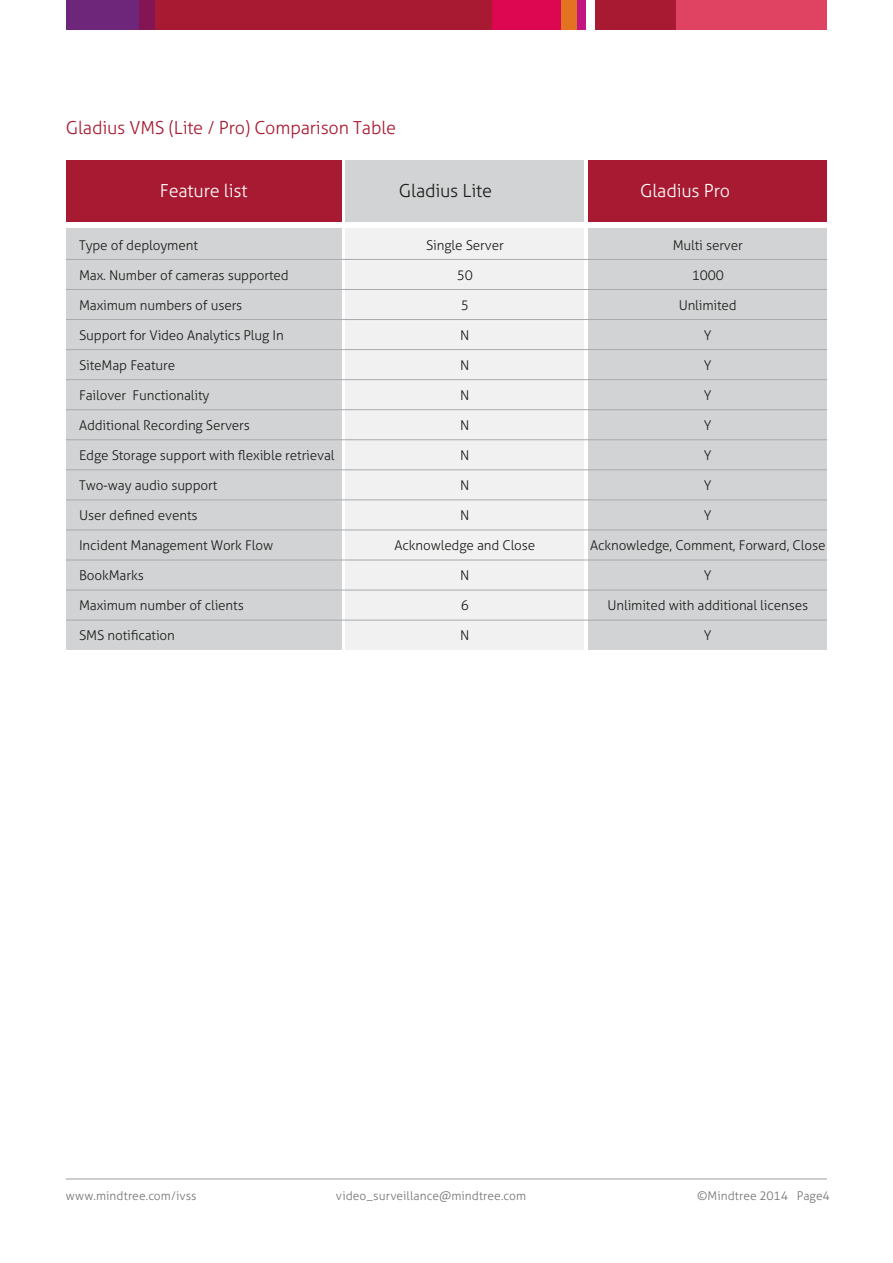
<style>
.page{position:relative;width:893px;height:1263px;background:#fff}
.page>*{position:absolute;margin:0;border:0;box-sizing:border-box;transform-origin:0 0}
.t1{font:300 18px "Aller Typo";letter-spacing:-.01em;color:#a81a31}
.t2{font:300 18px "Aller Typo";letter-spacing:-.01em;color:#fff}
.t3{font:300 18px "Aller Typo";letter-spacing:-.01em;color:#1d1d1b}
.t4{font:300 13.5px "Aller Typo";letter-spacing:-.01em;color:#1d1d1b}
.t5{font:300 12px "Aller Typo";letter-spacing:.005em;color:#747373}
</style>
<div class="page">
<div style="left:66px;top:161px;width:275px;height:61px;background:#a81a31"></div>
<div style="left:588px;top:161px;width:239px;height:61px;background:#a81a31"></div>
<div style="left:676px;top:0;width:151px;height:30px;background:#df4361"></div>
<div style="left:576px;top:0;width:10px;height:30px;background:#c21582"></div>
<div style="left:561px;top:0;width:16px;height:30px;background:#e37221"></div>
<div style="left:595px;top:0;width:81px;height:30px;background:#a81a31"></div>
<div style="left:155px;top:0;width:338px;height:30px;background:#a81a31"></div>
<div style="left:493px;top:0;width:68px;height:30px;background:#dc0651"></div>
<div style="left:66px;top:0;width:73px;height:30px;background:#6e267a"></div>
<div style="left:139px;top:0;width:16px;height:30px;background:#831554"></div>
<hr style="left:66px;top:1178px;width:761px;height:1px;background:#9d9d9c">
<div style="left:588px;top:228px;width:239px;height:422px;background:#d1d3d4"></div>
<div style="left:66px;top:228px;width:275px;height:422px;background:#d1d3d4"></div>
<div style="left:346px;top:228px;width:238px;height:422px;background:#f1f1f1"></div>
<div style="left:346px;top:161px;width:238px;height:61px;background:#d1d3d4"></div>
<hr style="left:66px;top:259px;width:761px;height:1px;background:#a7a9ac">
<hr style="left:66px;top:289px;width:761px;height:1px;background:#a7a9ac">
<hr style="left:66px;top:319px;width:761px;height:1px;background:#a7a9ac">
<hr style="left:66px;top:349px;width:761px;height:1px;background:#a7a9ac">
<hr style="left:66px;top:379px;width:761px;height:1px;background:#a7a9ac">
<hr style="left:66px;top:409px;width:761px;height:1px;background:#a7a9ac">
<hr style="left:66px;top:439px;width:761px;height:1px;background:#a7a9ac">
<hr style="left:66px;top:469px;width:761px;height:1px;background:#a7a9ac">
<hr style="left:66px;top:499px;width:761px;height:1px;background:#a7a9ac">
<hr style="left:66px;top:530px;width:761px;height:1px;background:#a7a9ac">
<hr style="left:66px;top:560px;width:761px;height:1px;background:#a7a9ac">
<hr style="left:66px;top:590px;width:761px;height:1px;background:#a7a9ac">
<hr style="left:66px;top:620px;width:761px;height:1px;background:#a7a9ac">
<h1 class="t1" style="left:66px;top:117px;width:332px">Gladius VMS (Lite / Pro) Comparison Table</h1>
<h1 class="t2" style="left:160px;top:180px;width:89px">Feature list</h1>
<h1 class="t3" style="left:399px;top:180px;width:95px">Gladius Lite</h1>
<h1 class="t2" style="left:640px;top:180px;width:91px">Gladius Pro</h1>
<p class="t4" style="left:79px;top:237px;width:120px">Type of deployment</p>
<p class="t4" style="left:79px;top:267px;width:211px">Max. Number of cameras supported</p>
<p class="t4" style="left:79px;top:297px;width:165px">Maximum numbers of users</p>
<p class="t4" style="left:79px;top:327px;width:206px">Support for Video Analytics Plug In</p>
<p class="t4" style="left:79px;top:357px;width:98px">SiteMap Feature</p>
<p class="t4" style="left:79px;top:387px;width:132px">Failover Functionality</p>
<p class="t4" style="left:79px;top:417px;width:172px">Additional Recording Servers</p>
<p class="t4" style="left:79px;top:447px;width:257px">Edge Storage support with flexible retrieval</p>
<p class="t4" style="left:79px;top:477px;width:140px">Two-way audio support</p>
<p class="t4" style="left:79px;top:507px;width:120px">User defined events</p>
<p class="t4" style="left:79px;top:537px;width:196px">Incident Management Work Flow</p>
<p class="t4" style="left:79px;top:567px;width:66px">BookMarks</p>
<p class="t4" style="left:79px;top:597px;width:166px">Maximum number of clients</p>
<p class="t4" style="left:79px;top:627px;width:97px">SMS notification</p>
<p class="t4" style="left:426px;top:237px;width:79px">Single Server</p>
<p class="t4" style="left:457px;top:267px;width:18px">50</p>
<p class="t4" style="left:461px;top:297px;width:10px">5</p>
<p class="t4" style="left:460px;top:327px;width:11px">N</p>
<p class="t4" style="left:460px;top:357px;width:11px">N</p>
<p class="t4" style="left:460px;top:387px;width:11px">N</p>
<p class="t4" style="left:460px;top:417px;width:11px">N</p>
<p class="t4" style="left:460px;top:447px;width:11px">N</p>
<p class="t4" style="left:460px;top:477px;width:11px">N</p>
<p class="t4" style="left:460px;top:507px;width:11px">N</p>
<p class="t4" style="left:394px;top:537px;width:142px">Acknowledge and Close</p>
<p class="t4" style="left:460px;top:567px;width:11px">N</p>
<p class="t4" style="left:461px;top:597px;width:10px">6</p>
<p class="t4" style="left:460px;top:627px;width:11px">N</p>
<p class="t4" style="left:673px;top:237px;width:72px">Multi server</p>
<p class="t4" style="left:692px;top:267px;width:33px">1000</p>
<p class="t4" style="left:679px;top:297px;width:60px">Unlimited</p>
<p class="t4" style="left:704px;top:327px;width:9px">Y</p>
<p class="t4" style="left:704px;top:357px;width:9px">Y</p>
<p class="t4" style="left:704px;top:387px;width:9px">Y</p>
<p class="t4" style="left:704px;top:417px;width:9px">Y</p>
<p class="t4" style="left:704px;top:447px;width:9px">Y</p>
<p class="t4" style="left:704px;top:477px;width:9px">Y</p>
<p class="t4" style="left:704px;top:507px;width:9px">Y</p>
<p class="t4" style="left:590px;top:537px;width:237px">Acknowledge, Comment, Forward, Close</p>
<p class="t4" style="left:704px;top:567px;width:9px">Y</p>
<p class="t4" style="left:607px;top:597px;width:202px">Unlimited with additional licenses</p>
<p class="t4" style="left:704px;top:627px;width:9px">Y</p>
<p class="t5" style="left:66px;top:1188px;width:132px">www.mindtree.com/ivss</p>
<p class="t5" style="left:336px;top:1188px;width:192px">video_surveillance@mindtree.com</p>
<p class="t5" style="left:697px;top:1188px;width:134px">©Mindtree 2014 Page4</p>
</div>
